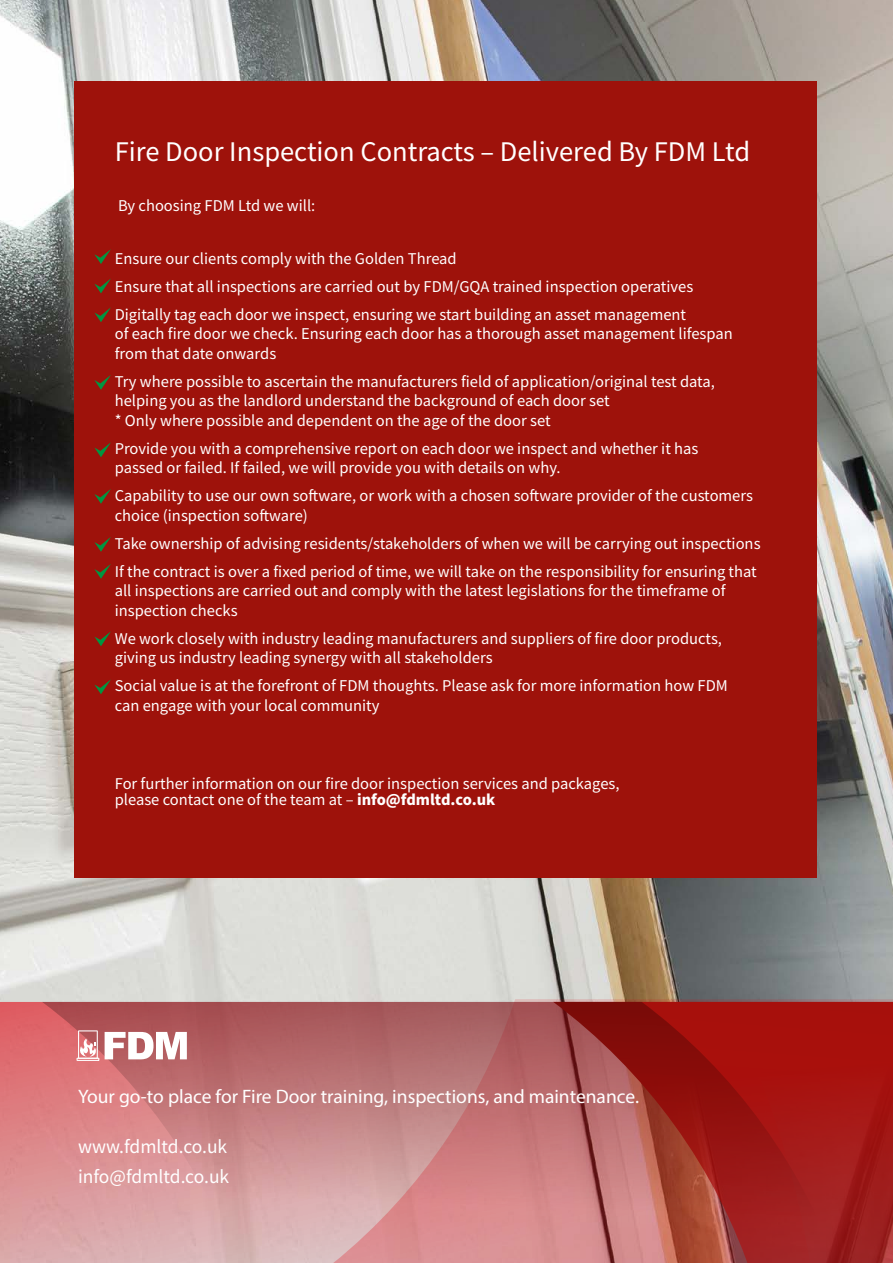
<style>
.page{position:relative;width:893px;height:1263px;background:#fff}
.page>*{position:absolute;margin:0;border:0;box-sizing:border-box;transform-origin:0 0}
.t1{font:28.5px "Source Sans Pro";color:#fff}
.t2{font:19.5px "Myriad Pro";color:#fff}
.t3{font:19.5px/29.5px "Source Sans Pro";color:#fff}
.t4{font:16.5px/19.5px "Source Sans Pro";color:#fff}
.s1{font-weight:700}
</style>
<div class="page">
<img style="left:0;top:0;width:893px;height:1002px">
<div style="left:75px;top:81px;width:742px;height:797px;background:#9e120b"></div>
<svg style="left:0;top:1002px;width:42px;height:261px;background:#dc8386"></svg>
<svg style="left:315px;top:999px;width:578px;height:264px;background:#a32624"></svg>
<svg style="left:42px;top:1002px;width:800px;height:261px;background:#bd6768"></svg>
<svg style="left:105px;top:1032px;width:82px;height:27px"></svg>
<svg style="left:77px;top:1030px;width:22px;height:31px"></svg>
<svg style="left:94px;top:249px;width:17px;height:15px"></svg>
<svg style="left:94px;top:278px;width:17px;height:15px"></svg>
<svg style="left:94px;top:307px;width:17px;height:15px"></svg>
<svg style="left:94px;top:375px;width:17px;height:15px"></svg>
<svg style="left:94px;top:442px;width:17px;height:15px"></svg>
<svg style="left:94px;top:489px;width:17px;height:15px"></svg>
<svg style="left:94px;top:537px;width:17px;height:15px"></svg>
<svg style="left:94px;top:564px;width:17px;height:15px"></svg>
<svg style="left:94px;top:631px;width:17px;height:15px"></svg>
<svg style="left:94px;top:679px;width:17px;height:15px"></svg>
<h1 class="t1" style="left:115px;top:133px;width:637px">Fire Door Inspection Contracts – Delivered By FDM Ltd</h1>
<p class="t4" style="left:118px;top:195px;width:199px">By choosing FDM Ltd we will:</p>
<p class="t4" style="left:115px;top:244px;width:580px;line-height:28px">Ensure our clients comply with the Golden Thread<br>Ensure that all inspections are carried out by FDM/GQA trained inspection operatives<br>Digitally tag each door we inspect, ensuring we start building an asset management</p>
<p class="t4" style="left:115px;top:324px;width:619px">of each fire door we check. Ensuring each door has a thorough asset management lifespan from that date onwards</p>
<p class="t4" style="left:115px;top:371px;width:602px">Try where possible to ascertain the manufacturers field of application/original test data, helping you as the landlord understand the background of each door set<br>* Only where possible and dependent on the age of the door set</p>
<p class="t4" style="left:115px;top:438px;width:585px">Provide you with a comprehensive report on each door we inspect and whether it has passed or failed. If failed, we will provide you with details on why.</p>
<p class="t4" style="left:115px;top:486px;width:640px">Capability to use our own software, or work with a chosen software provider of the customers choice (inspection software)</p>
<p class="t4" style="left:115px;top:529px;width:647px;line-height:28px">Take ownership of advising residents/stakeholders of when we will be carrying out inspections<br>If the contract is over a fixed period of time, we will take on the responsibility for ensuring that</p>
<p class="t4" style="left:115px;top:581px;width:612px">all inspections are carried out and comply with the latest legislations for the timeframe of inspection checks</p>
<p class="t4" style="left:115px;top:628px;width:609px">We work closely with industry leading manufacturers and suppliers of fire door products, giving us industry leading synergy with all stakeholders</p>
<p class="t4" style="left:115px;top:676px;width:615px">Social value is at the forefront of FDM thoughts. Please ask for more information how FDM can engage with your local community</p>
<p class="t4" style="left:115px;top:775px;width:506px;line-height:16.5px">For further information on our fire door inspection services and packages, please contact one of the team at – <span class="s1">info@fdmltd.co.uk</span></p>
<p class="t2" style="left:78px;top:1084px;width:562px">Your go-to place for Fire Door training, inspections, and maintenance.</p>
<p class="t3" style="left:78px;top:1132px;width:153px">www.fdmltd.co.uk info@fdmltd.co.uk</p>
</div>
